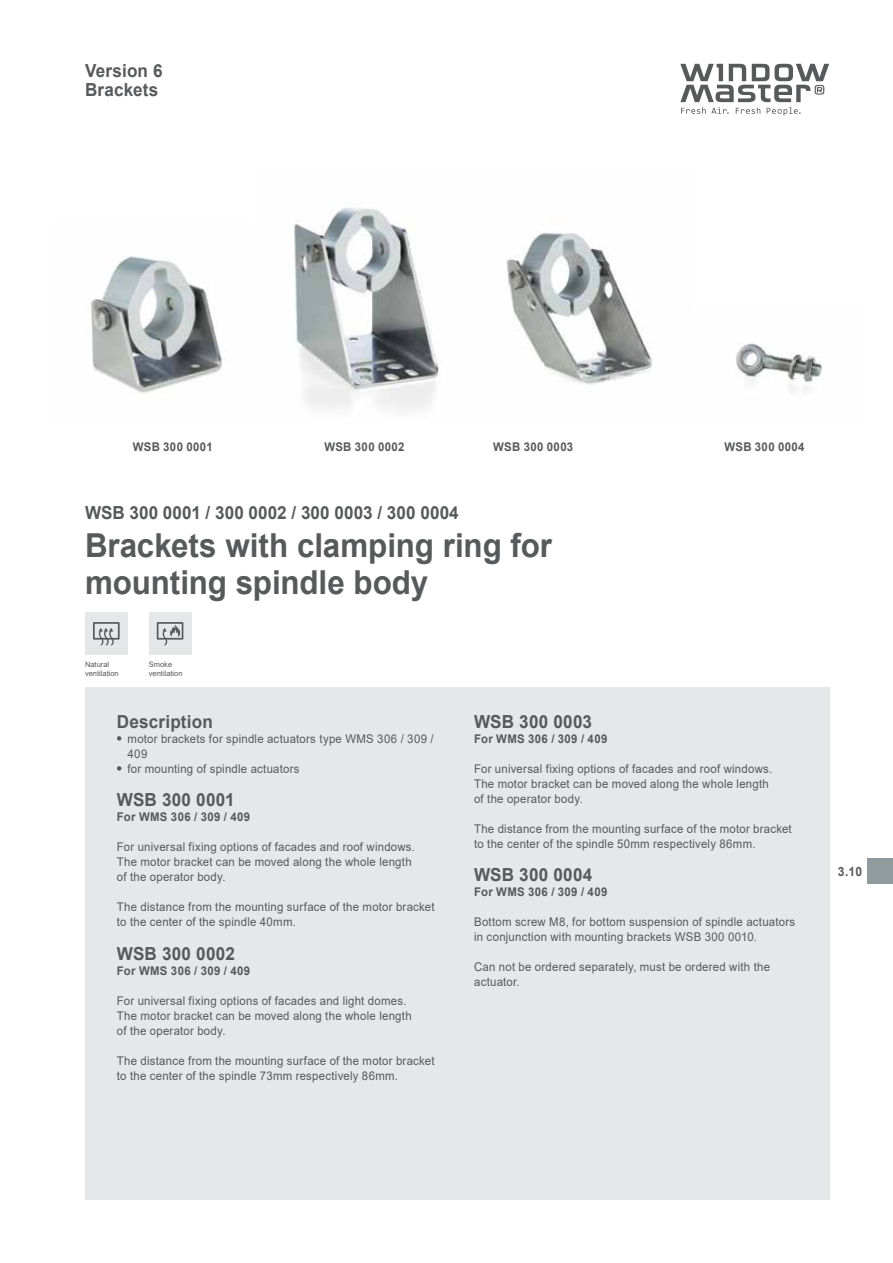
<style>
.page{position:relative;width:893px;height:1263px;background:#fff}
.page>*{position:absolute;margin:0;border:0;box-sizing:border-box;transform-origin:0 0}
.t1{font:700 33px/37.5px "Arial";letter-spacing:-.005em;color:#58595b;scale:.95 1}
.t2{font:700 18px/18.8px "Arial";letter-spacing:.01em;color:#58595b;scale:.95 1}
.t3{font:700 12.75px "Arial";color:#58595b;scale:.95 1}
.t4{font:12px/15px "Arial";letter-spacing:.02em;color:#58595b;scale:.95 1}
.t5{font:700 12px "Arial";letter-spacing:.03em;color:#58595b;scale:.95 1}
.t6{font:7.5px/9px "Arial";color:#58595b}
</style>
<div class="page">
<svg style="left:680px;top:64px;width:149px;height:52px"></svg>
<div style="left:85px;top:687px;width:744px;height:512px;background:#e6e7e8"></div>
<svg style="left:117px;top:736px;width:4px;height:5px"></svg>
<svg style="left:117px;top:766px;width:4px;height:5px"></svg>
<div style="left:867px;top:858px;width:26px;height:26px;background:#919b9f"></div>
<img style="left:90px;top:256px;width:132px;height:138px">
<img style="left:294px;top:207px;width:146px;height:202px">
<img style="left:506px;top:232px;width:147px;height:153px">
<img style="left:736px;top:343px;width:86px;height:49px">
<div style="left:85px;top:612px;width:43px;height:43px;background:#e6e7e8"></div>
<svg style="left:93px;top:622px;width:27px;height:23px"></svg>
<div style="left:149px;top:612px;width:42px;height:43px;background:#e6e7e8"></div>
<svg style="left:157px;top:622px;width:26px;height:23px"></svg>
<h2 class="t2" style="left:85px;top:61px;width:83px">Version 6<br>Brackets</h2>
<p class="t5" style="left:133px;top:438px;width:86px">WSB 300 0001</p>
<p class="t5" style="left:324px;top:438px;width:86px">WSB 300 0002</p>
<p class="t5" style="left:493px;top:438px;width:86px">WSB 300 0003</p>
<p class="t5" style="left:724px;top:438px;width:86px">WSB 300 0004</p>
<h2 class="t2" style="left:85px;top:504px;width:395px">WSB 300 0001 / 300 0002 / 300 0003 / 300 0004</h2>
<h1 class="t1" style="left:85px;top:527px;width:493px">Brackets with clamping ring for mounting spindle body</h1>
<p class="t6" style="left:85px;top:660px;width:35px">Natural ventilation</p>
<p class="t6" style="left:149px;top:660px;width:35px">Smoke ventilation</p>
<h2 class="t2" style="left:117px;top:712px;width:103px">Description</h2>
<p class="t4" style="left:128px;top:731px;width:324px">motor brackets for spindle actuators type WMS 306 / 309 /<br>409<br>for mounting of spindle actuators</p>
<h2 class="t2" style="left:117px;top:791px;width:125px">WSB 300 0001</h2>
<p class="t5" style="left:117px;top:809px;width:142px">For WMS 306 / 309 / 409</p>
<p class="t4" style="left:117px;top:839px;width:315px">For universal fixing options of facades and roof windows.<br>The motor bracket can be moved along the whole length of the operator body.</p>
<p class="t4" style="left:117px;top:899px;width:336px">The distance from the mounting surface of the motor bracket to the center of the spindle 40mm.</p>
<h2 class="t2" style="left:117px;top:944px;width:126px">WSB 300 0002</h2>
<p class="t5" style="left:117px;top:962px;width:142px">For WMS 306 / 309 / 409</p>
<p class="t4" style="left:117px;top:993px;width:312px">For universal fixing options of facades and light domes.<br>The motor bracket can be moved along the whole length of the operator body.</p>
<p class="t4" style="left:117px;top:1053px;width:336px">The distance from the mounting surface of the motor bracket to the center of the spindle 73mm respectively 86mm.</p>
<h2 class="t2" style="left:474px;top:712px;width:126px">WSB 300 0003</h2>
<p class="t5" style="left:474px;top:730px;width:142px">For WMS 306 / 309 / 409</p>
<p class="t4" style="left:474px;top:761px;width:315px">For universal fixing options of facades and roof windows.<br>The motor bracket can be moved along the whole length of the operator body.</p>
<p class="t4" style="left:474px;top:821px;width:336px">The distance from the mounting surface of the motor bracket to the center of the spindle 50mm respectively 86mm.</p>
<h2 class="t2" style="left:474px;top:866px;width:126px">WSB 300 0004</h2>
<p class="t5" style="left:474px;top:884px;width:142px">For WMS 306 / 309 / 409</p>
<p class="t4" style="left:474px;top:914px;width:339px">Bottom screw M8, for bottom suspension of spindle actuators in conjunction with mounting brackets WSB 300 0010.</p>
<p class="t4" style="left:474px;top:959px;width:313px">Can not be ordered separately, must be ordered with the actuator.</p>
<p class="t3" style="left:838px;top:862px;width:27px">3.10</p>
</div>
